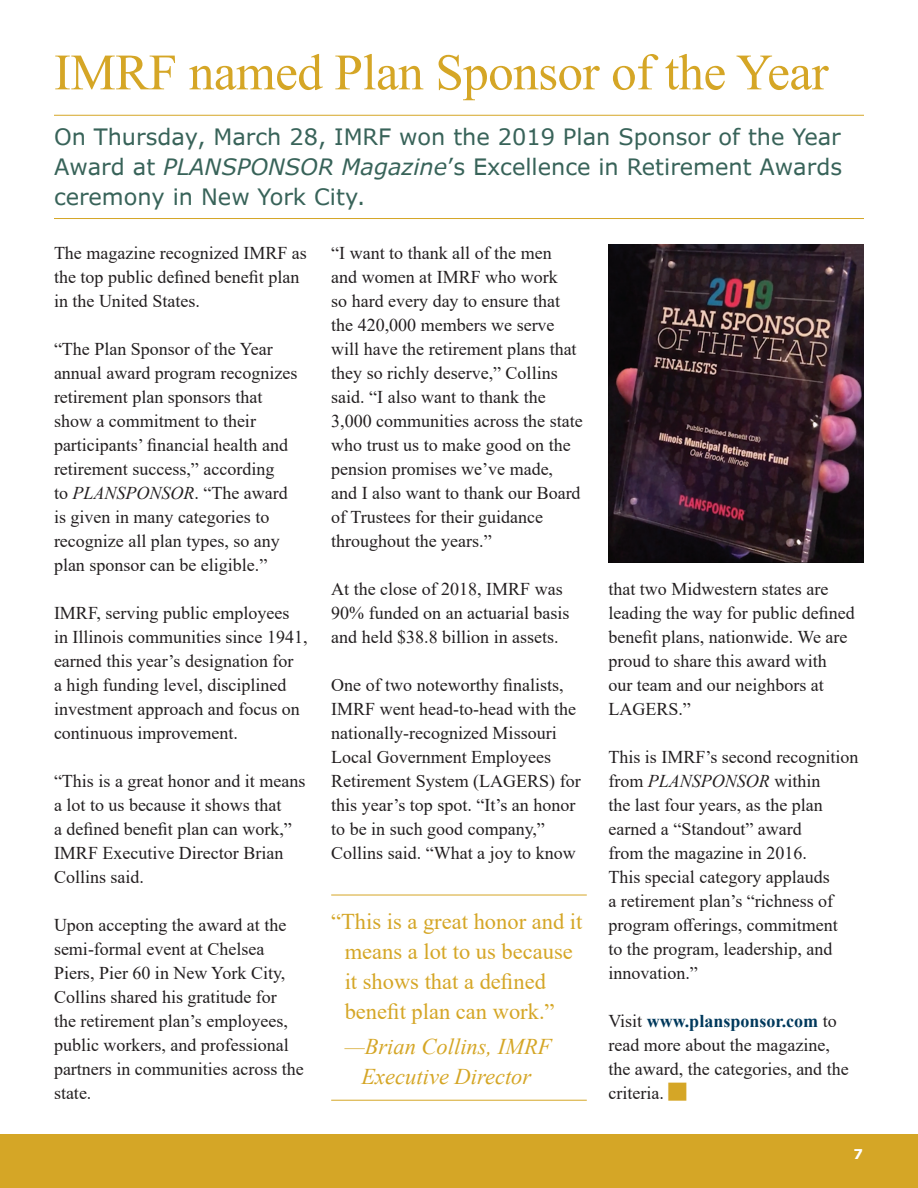
<style>
.page{position:relative;width:918px;height:1188px;background:#fff}
.page>*{position:absolute;margin:0;border:0;box-sizing:border-box;transform-origin:0 0}
.t1{font:51px "Times New Roman";letter-spacing:-.01em;color:#d5a626}
.Body_text{font:22.5px/29.7px "Verdana Pro";color:#386359;text-align:justify}
.Pull_quote_-_Yellow{font:22.5px/30px "Times New Roman";color:#d5a626}
.Pull_quote_-_Yellow-2{font:italic 22.5px/30px "Times New Roman";color:#d5a626;text-align:center}
.Story_Text{font:18px/24px "Times New Roman";color:#231f20}
.t2{font:700 13.5px "Verdana";color:#fff}
.s1{font-style:italic}
.s2{font-weight:700;color:#00395c}
</style>
<div class="page">
<div style="left:0;top:1134px;width:918px;height:54px;background:#d5a626"></div>
<hr style="left:54px;top:115px;width:810px;height:1px;background:#d5a626">
<hr style="left:54px;top:218px;width:810px;height:1px;background:#d5a626">
<img style="left:608px;top:245px;width:256px;height:317px">
<hr style="left:331px;top:895px;width:256px;height:1px;background:#d5a626">
<hr style="left:331px;top:1100px;width:256px;height:1px;background:#d5a626">
<p class="t1" style="left:54px;top:36px;width:776px">IMRF named Plan Sponsor of the Year</p>
<p class="Body_text" style="left:54px;top:123px;width:790px">On Thursday, March 28, IMRF won the 2019 Plan Sponsor of the Year Award at <span class="s1">PLANSPONSOR Magazine</span>’s Excellence in Retirement Awards ceremony in New York City.</p>
<p class="Story_Text" style="left:331px;top:241px;width:253px">“I want to thank all of the men<br>and women at IMRF who work<br>so hard every day to ensure that the 420,000 members we serve will have the retirement plans that they so richly deserve,” Collins said. “I also want to thank the<br>3,000 communities across the state who trust us to make good on the pension promises we’ve made, and I also want to thank our Board of Trustees for their guidance throughout the years.”</p>
<p class="Story_Text" style="left:331px;top:577px;width:240px">At the close of 2018, IMRF was<br>90% funded on an actuarial basis and held $38.8 billion in assets.</p>
<p class="Story_Text" style="left:331px;top:673px;width:251px">One of two noteworthy finalists,<br>IMRF went head-to-head with the nationally-recognized Missouri<br>Local Government Employees<br>Retirement System (LAGERS) for this year’s top spot. “It’s an honor to be in such good company,”<br>Collins said. “What a joy to know</p>
<p class="Story_Text" style="left:54px;top:241px;width:254px">The magazine recognized IMRF as the top public defined benefit plan in the United States.</p>
<p class="Story_Text" style="left:54px;top:337px;width:245px">“The Plan Sponsor of the Year annual award program recognizes retirement plan sponsors that show a commitment to their participants’ financial health and retirement success,” according<br>to <span class="s1">PLANSPONSOR</span>. “The award is given in many categories to recognize all plan types, so any plan sponsor can be eligible.”</p>
<p class="Story_Text" style="left:54px;top:601px;width:255px">IMRF, serving public employees in Illinois communities since 1941, earned this year’s designation for<br>a high funding level, disciplined investment approach and focus on continuous improvement.</p>
<p class="Story_Text" style="left:54px;top:769px;width:253px">“This is a great honor and it means a lot to us because it shows that<br>a defined benefit plan can work,”<br>IMRF Executive Director Brian<br>Collins said.</p>
<p class="Story_Text" style="left:54px;top:913px;width:251px">Upon accepting the award at the semi-formal event at Chelsea<br>Piers, Pier 60 in New York City,<br>Collins shared his gratitude for<br>the retirement plan’s employees, public workers, and professional partners in communities across the state.</p>
<p class="Story_Text" style="left:608px;top:577px;width:248px">that two Midwestern states are leading the way for public defined benefit plans, nationwide. We are proud to share this award with our team and our neighbors at<br>LAGERS.”</p>
<p class="Story_Text" style="left:608px;top:745px;width:252px">This is IMRF’s second recognition from <span class="s1">PLANSPONSOR</span> within<br>the last four years, as the plan earned a “Standout” award<br>from the magazine in 2016.<br>This special category applauds<br>a retirement plan’s “richness of program offerings, commitment<br>to the program, leadership, and innovation.”</p>
<p class="Story_Text" style="left:608px;top:1009px;width:242px">Visit <span class="s2">www.plansponsor.com</span> to read more about the magazine, the award, the categories, and the criteria.</p>
<p class="Pull_quote_-_Yellow" style="left:345px;top:906px;width:239px;text-indent:-14px">“This is a great honor and it means a lot to us because it shows that a defined benefit plan can work.”</p>
<p class="Pull_quote_-_Yellow-2" style="left:345px;top:1031px;width:208px">—Brian Collins, IMRF<br>Executive Director</p>
<p class="t2" style="left:853px;top:1144px;width:11px">7</p>
</div>
